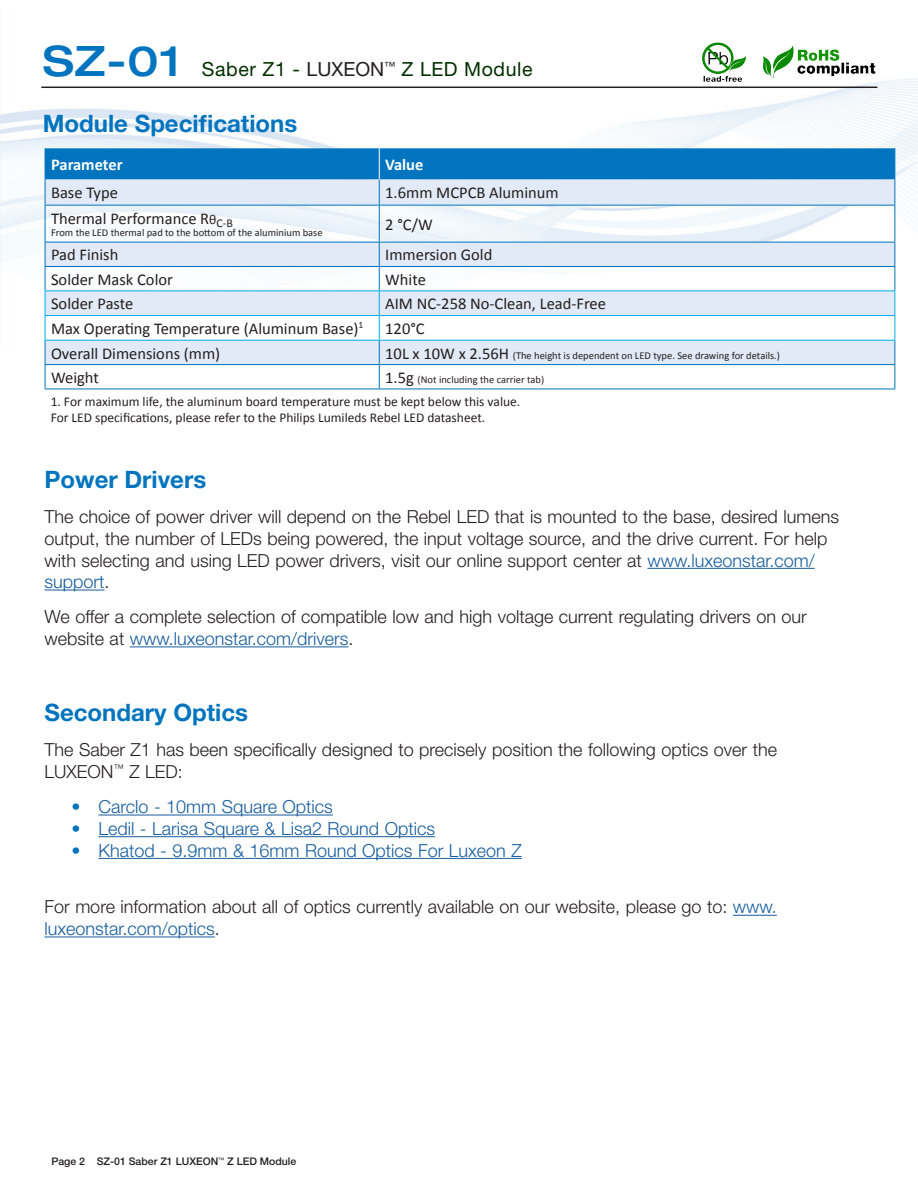
<style>
.page{position:relative;width:918px;height:1188px;background:#fff}
.page>*{position:absolute;margin:0;border:0;box-sizing:border-box;transform-origin:0 0}
.Headings{font:700 24px "Helvetica Neue";color:#0074be}
.t1{font:19.5px "Helvetica Neue";letter-spacing:.03em;color:#032f00}
.t2{font:300 18px/21.8px "Helvetica Neue";color:#231f20}
.t3{font:300 18px "Helvetica Neue";color:#175d9e}
.t4{font:16.5px "Calibri";color:#231f20}
.t5{font:700 16.5px "Calibri";color:#fff}
.t6{font:13.5px "Calibri";color:#231f20}
.t7{font:10.5px "Calibri";color:#231f20}
.t8{font:500 10.5px "Helvetica Neue";color:#231f20}
.s1{font-weight:500;font-stretch:expanded;font-size:42px;color:#0074be}
.s2{color:#231f20}
.s3{font-size:13.5px}
.s4{font-size:16.5px}
.s5{color:#175d9e}
.s6{color:#0074be}
</style>
<div class="page">
<img style="left:1px;top:78px;width:917px;height:312px">
<hr style="left:41px;top:87px;width:836px;height:1px;background:#231f20">
<img style="left:762px;top:46px;width:115px;height:34px">
<img style="left:702px;top:42px;width:44px;height:43px">
<svg style="left:46px;top:206px;width:848px;height:158px;fill:#e6eff9"></svg>
<svg style="left:45px;top:148px;width:850px;height:57px;background:#65a9d7"></svg>
<hr style="left:45px;top:205px;width:334px;height:1px;background:#0074be">
<hr style="left:45px;top:206px;width:1px;height:36px;background:#0074be">
<hr style="left:379px;top:205px;width:516px;height:1px;background:#0074be">
<hr style="left:379px;top:206px;width:1px;height:36px;background:#0074be">
<hr style="left:894px;top:206px;width:1px;height:36px;background:#0074be">
<hr style="left:45px;top:242px;width:334px;height:1px;background:#0074be">
<hr style="left:379px;top:242px;width:516px;height:1px;background:#0074be">
<hr style="left:45px;top:266px;width:334px;height:1px;background:#0074be">
<hr style="left:379px;top:266px;width:516px;height:1px;background:#0074be">
<hr style="left:45px;top:364px;width:334px;height:1px;background:#0074be">
<hr style="left:379px;top:364px;width:516px;height:1px;background:#0074be">
<hr style="left:45px;top:389px;width:334px;height:1px;background:#0074be">
<hr style="left:379px;top:389px;width:516px;height:1px;background:#0074be">
<hr style="left:45px;top:290px;width:334px;height:1px;background:#00aeef">
<hr style="left:379px;top:290px;width:516px;height:1px;background:#00aeef">
<hr style="left:45px;top:315px;width:334px;height:1px;background:#00aeef">
<svg style="left:45px;top:242px;width:1px;height:147px"></svg>
<hr style="left:379px;top:315px;width:516px;height:1px;background:#00aeef">
<svg style="left:379px;top:242px;width:1px;height:147px"></svg>
<svg style="left:894px;top:242px;width:1px;height:147px"></svg>
<hr style="left:45px;top:340px;width:334px;height:1px;background:#00aeef">
<hr style="left:379px;top:340px;width:516px;height:1px;background:#00aeef">
<hr style="left:45px;top:148px;width:1px;height:32px;background:#0074be">
<hr style="left:894px;top:148px;width:1px;height:32px;background:#0074be">
<hr style="left:647px;top:568px;width:168px;height:1px;background:#175d9e">
<hr style="left:44px;top:590px;width:60px;height:1px;background:#175d9e">
<hr style="left:130px;top:646px;width:219px;height:1px;background:#175d9e">
<hr style="left:98px;top:815px;width:235px;height:1px;background:#175d9e">
<hr style="left:98px;top:836px;width:337px;height:1px;background:#175d9e">
<hr style="left:98px;top:858px;width:424px;height:1px;background:#175d9e">
<hr style="left:733px;top:915px;width:44px;height:1px;background:#175d9e">
<hr style="left:44px;top:937px;width:171px;height:1px;background:#175d9e">
<p class="t1" style="left:43px;top:58px;width:491px"><span class="s1">SZ-01</span> Saber Z1 - <span class="s2">LUXEON</span><sup>™</sup> Z LED Module</p>
<p class="Headings" style="left:43px;top:109px;width:256px">Module Specifications</p>
<p class="t5" style="left:51px;top:154px;width:73px">Parameter</p>
<p class="t5" style="left:385px;top:154px;width:40px">Value</p>
<p class="t4" style="left:51px;top:182px;width:68px">Base Type</p>
<p class="t4" style="left:385px;top:182px;width:175px">1.6mm MCPCB Aluminum</p>
<p class="t4" style="left:51px;top:208px;width:183px">Thermal Performance R<span class="s3">θ</span><sub>C-B</sub></p>
<p class="t7" style="left:51px;top:226px;width:273px">From the LED thermal pad to the bottom of the aluminium base</p>
<p class="t4" style="left:385px;top:214px;width:49px">2 °C/W</p>
<p class="t4" style="left:51px;top:245px;width:69px">Pad Finish</p>
<p class="t4" style="left:385px;top:245px;width:109px">Immersion Gold</p>
<p class="t4" style="left:51px;top:269px;width:123px">Solder Mask Color</p>
<p class="t4" style="left:385px;top:269px;width:42px">White</p>
<p class="t4" style="left:51px;top:293px;width:84px">Solder Paste</p>
<p class="t4" style="left:385px;top:293px;width:222px">AIM NC-258 No-Clean, Lead-Free</p>
<p class="t4" style="left:51px;top:318px;width:314px">Max Operating Temperature (Aluminum Base)<sup>1</sup></p>
<p class="t4" style="left:385px;top:318px;width:41px">120°C</p>
<p class="t4" style="left:51px;top:343px;width:171px">Overall Dimensions (mm)</p>
<p class="t7" style="left:385px;top:348px;width:396px"><span class="s4">10L x 10W x 2.56H</span> (The height is dependent on LED type. See drawing for details.)</p>
<p class="t4" style="left:51px;top:367px;width:49px">Weight</p>
<p class="t7" style="left:385px;top:373px;width:160px"><span class="s4">1.5g</span> (Not including the carrier tab)</p>
<p class="t6" style="left:51px;top:393px;width:471px">1. For maximum life, the aluminum board temperature must be kept below this value.</p>
<p class="t6" style="left:51px;top:409px;width:436px">For LED specifications, please refer to the Philips Lumileds Rebel LED datasheet.</p>
<p class="Headings" style="left:44px;top:465px;width:163px">Power Drivers</p>
<p class="t2" style="left:44px;top:506px;width:796px">The choice of power driver will depend on the Rebel LED that is mounted to the base, desired lumens output, the number of LEDs being powered, the input voltage source, and the drive current. For help with selecting and using LED power drivers, visit our online support center at <span class="s5">www.luxeonstar.com/ support</span>.</p>
<p class="t2" style="left:44px;top:606px;width:764px">We offer a complete selection of compatible low and high voltage current regulating drivers on our website at <span class="s5">www.luxeonstar.com/drivers</span>.</p>
<p class="Headings" style="left:44px;top:698px;width:205px">Secondary Optics</p>
<p class="t2" style="left:44px;top:739px;width:734px">The Saber Z1 has been specifically designed to precisely position the following optics over the<br>LUXEON<sup>™</sup> Z LED:</p>
<p class="t3" style="left:71px;top:796px;width:263px"><span class="s6">•</span> Carclo - 10mm Square Optics</p>
<p class="t3" style="left:71px;top:818px;width:365px"><span class="s6">•</span> Ledil - Larisa Square &amp; Lisa2 Round Optics</p>
<p class="t3" style="left:71px;top:839px;width:452px"><span class="s6">•</span> Khatod - 9.9mm &amp; 16mm Round Optics For Luxeon Z</p>
<p class="t2" style="left:44px;top:896px;width:734px">For more information about all of optics currently available on our website, please go to: <span class="s5">www. luxeonstar.com/optics</span>.</p>
<p class="t8" style="left:51px;top:1155px;width:246px">Page 2 SZ-01 Saber Z1 LUXEON<sup>™</sup> Z LED Module</p>
</div>
